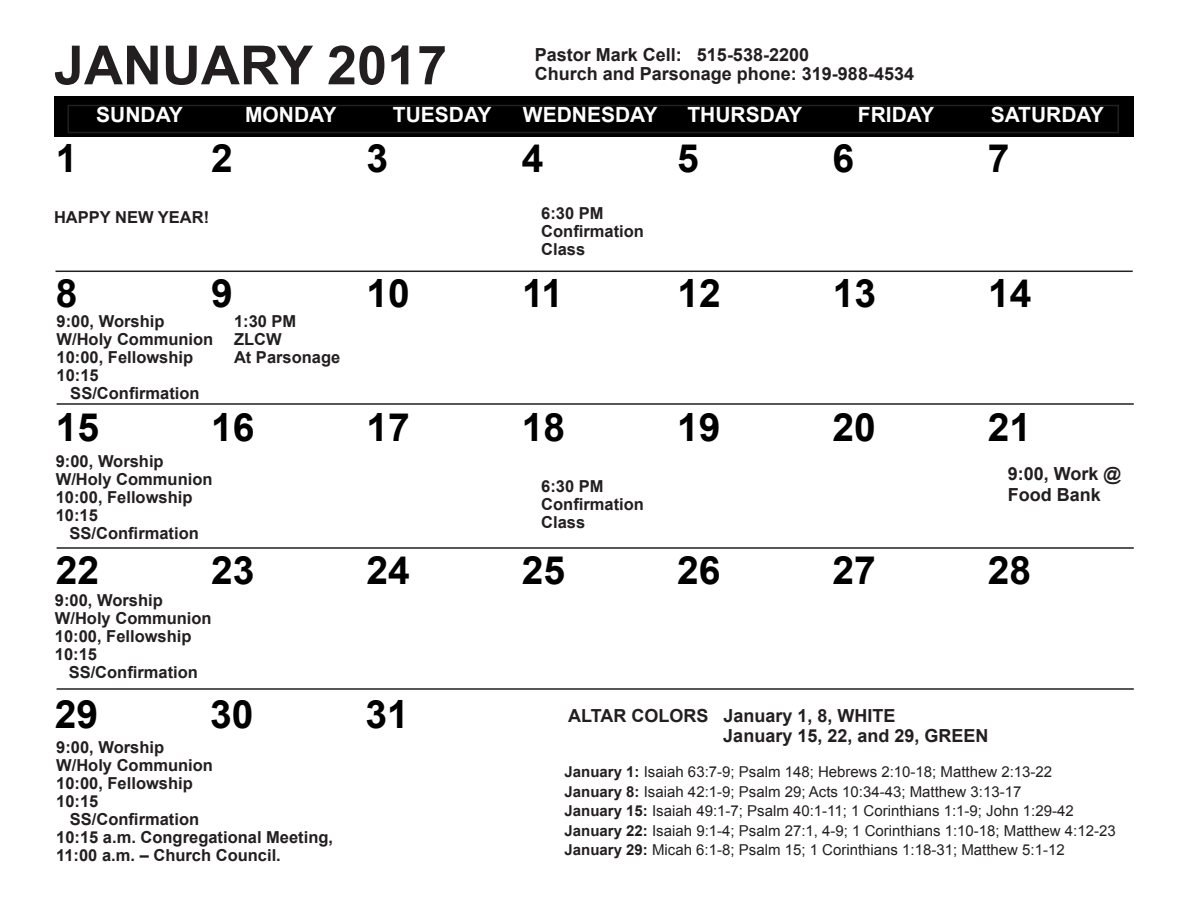
<style>
.page{position:relative;width:1188px;height:918px;background:#fff}
.page>*{position:absolute;margin:0;border:0;box-sizing:border-box;transform-origin:0 0}
.t1{font:700 54px "Arial";color:#231f20}
.t2{font:700 39px "Arial";color:#000}
.t3{font:700 21px "Arial";color:#fffeff}
.t4{font:700 18px/21px "Arial";color:#231f20}
.t5{font:700 16.5px/18px "Arial";color:#231f20}
.t6{font:15px "Arial";color:#231f20}
.s1{font-weight:700}
</style>
<div class="page">
<div style="left:54px;top:96px;width:1080px;height:40px;background:#010000"></div>
<div style="left:68px;top:105px;width:1051px;height:28px;border:2px solid #231f20"></div>
<hr style="left:56px;top:271px;width:1077px;height:1px;background:#231f20">
<hr style="left:57px;top:403px;width:1077px;height:2px;background:#231f20">
<hr style="left:57px;top:547px;width:1077px;height:2px;background:#231f20">
<hr style="left:57px;top:688px;width:1077px;height:2px;background:#231f20">
<p class="t1" style="left:54px;top:30px;width:395px">JANUARY 2017</p>
<p class="t4" style="left:535px;top:44px;width:276px">Pastor Mark Cell: 515-538-2200</p>
<p class="t4" style="left:535px;top:64px;width:381px">Church and Parsonage phone: 319-988-4534</p>
<p class="t3" style="left:96px;top:100px;width:88px">SUNDAY</p>
<p class="t3" style="left:245px;top:100px;width:93px">MONDAY</p>
<p class="t3" style="left:393px;top:100px;width:100px">TUESDAY</p>
<p class="t3" style="left:523px;top:100px;width:136px">WEDNESDAY</p>
<p class="t3" style="left:687px;top:100px;width:116px">THURSDAY</p>
<p class="t3" style="left:858px;top:100px;width:78px">FRIDAY</p>
<p class="t3" style="left:991px;top:100px;width:115px">SATURDAY</p>
<p class="t2" style="left:56px;top:133px;width:23px">1</p>
<p class="t2" style="left:211px;top:133px;width:23px">2</p>
<p class="t2" style="left:367px;top:133px;width:23px">3</p>
<p class="t2" style="left:522px;top:133px;width:23px">4</p>
<p class="t2" style="left:677px;top:133px;width:23px">5</p>
<p class="t2" style="left:833px;top:133px;width:23px">6</p>
<p class="t2" style="left:988px;top:133px;width:23px">7</p>
<p class="t5" style="left:54px;top:209px;width:157px">HAPPY NEW YEAR!</p>
<p class="t5" style="left:541px;top:205px;width:64px">6:30 PM</p>
<p class="t5" style="left:541px;top:223px;width:104px">Confirmation</p>
<p class="t5" style="left:541px;top:241px;width:46px">Class</p>
<p class="t2" style="left:56px;top:268px;width:23px">8</p>
<p class="t2" style="left:211px;top:268px;width:23px">9</p>
<p class="t2" style="left:367px;top:268px;width:45px">10</p>
<p class="t2" style="left:522px;top:268px;width:43px">11</p>
<p class="t2" style="left:677px;top:268px;width:45px">12</p>
<p class="t2" style="left:833px;top:268px;width:45px">13</p>
<p class="t2" style="left:988px;top:268px;width:45px">14</p>
<p class="t5" style="left:57px;top:312px;width:109px">9:00, Worship</p>
<p class="t5" style="left:57px;top:330px;width:158px">W/Holy Communion</p>
<p class="t5" style="left:57px;top:348px;width:138px">10:00, Fellowship</p>
<p class="t5" style="left:57px;top:366px;width:44px">10:15</p>
<p class="t5" style="left:70px;top:384px;width:131px">SS/Confirmation</p>
<p class="t5" style="left:234px;top:313px;width:64px">1:30 PM</p>
<p class="t5" style="left:234px;top:331px;width:49px">ZLCW</p>
<p class="t5" style="left:234px;top:349px;width:108px">At Parsonage</p>
<p class="t2" style="left:56px;top:402px;width:45px">15</p>
<p class="t2" style="left:211px;top:402px;width:45px">16</p>
<p class="t2" style="left:367px;top:402px;width:45px">17</p>
<p class="t2" style="left:522px;top:402px;width:45px">18</p>
<p class="t2" style="left:677px;top:402px;width:45px">19</p>
<p class="t2" style="left:833px;top:402px;width:45px">20</p>
<p class="t2" style="left:988px;top:402px;width:45px">21</p>
<p class="t5" style="left:56px;top:452px;width:109px">9:00, Worship</p>
<p class="t5" style="left:56px;top:470px;width:158px">W/Holy Communion</p>
<p class="t5" style="left:56px;top:488px;width:138px">10:00, Fellowship</p>
<p class="t5" style="left:56px;top:506px;width:44px">10:15</p>
<p class="t5" style="left:70px;top:524px;width:131px">SS/Confirmation</p>
<p class="t5" style="left:541px;top:478px;width:64px">6:30 PM</p>
<p class="t5" style="left:541px;top:496px;width:104px">Confirmation</p>
<p class="t5" style="left:541px;top:514px;width:46px">Class</p>
<p class="t4" style="left:1008px;top:464px;width:115px">9:00, Work @<br>Food Bank</p>
<p class="t2" style="left:56px;top:545px;width:45px">22</p>
<p class="t2" style="left:211px;top:545px;width:45px">23</p>
<p class="t2" style="left:367px;top:545px;width:45px">24</p>
<p class="t2" style="left:522px;top:545px;width:45px">25</p>
<p class="t2" style="left:677px;top:545px;width:45px">26</p>
<p class="t2" style="left:833px;top:545px;width:45px">27</p>
<p class="t2" style="left:988px;top:545px;width:45px">28</p>
<p class="t5" style="left:55px;top:592px;width:109px">9:00, Worship</p>
<p class="t5" style="left:55px;top:610px;width:158px">W/Holy Communion</p>
<p class="t5" style="left:55px;top:628px;width:138px">10:00, Fellowship</p>
<p class="t5" style="left:55px;top:646px;width:44px">10:15</p>
<p class="t5" style="left:69px;top:664px;width:131px">SS/Confirmation</p>
<p class="t2" style="left:55px;top:689px;width:45px">29</p>
<p class="t2" style="left:210px;top:689px;width:45px">30</p>
<p class="t2" style="left:366px;top:689px;width:45px">31</p>
<p class="t5" style="left:56px;top:739px;width:109px">9:00, Worship</p>
<p class="t5" style="left:56px;top:757px;width:158px">W/Holy Communion</p>
<p class="t5" style="left:56px;top:775px;width:138px">10:00, Fellowship</p>
<p class="t5" style="left:56px;top:793px;width:44px">10:15</p>
<p class="t5" style="left:70px;top:811px;width:131px">SS/Confirmation</p>
<p class="t5" style="left:56px;top:829px;width:278px">10:15 a.m. Congregational Meeting,<br>11:00 a.m. – Church Council.</p>
<p class="t4" style="left:568px;top:706px;width:329px">ALTAR COLORS January 1, 8, WHITE</p>
<p class="t4" style="left:723px;top:726px;width:267px">January 15, 22, and 29, GREEN</p>
<p class="t6" style="left:565px;top:762px;width:489px"><span class="s1">January 1:</span> Isaiah 63:7-9; Psalm 148; Hebrews 2:10-18; Matthew 2:13-22</p>
<p class="t6" style="left:565px;top:782px;width:458px"><span class="s1">January 8:</span> Isaiah 42:1-9; Psalm 29; Acts 10:34-43; Matthew 3:13-17</p>
<p class="t6" style="left:565px;top:801px;width:511px"><span class="s1">January 15:</span> Isaiah 49:1-7; Psalm 40:1-11; 1 Corinthians 1:1-9; John 1:29-42</p>
<p class="t6" style="left:565px;top:821px;width:553px"><span class="s1">January 22:</span> Isaiah 9:1-4; Psalm 27:1, 4-9; 1 Corinthians 1:10-18; Matthew 4:12-23</p>
<p class="t6" style="left:565px;top:840px;width:502px"><span class="s1">January 29:</span> Micah 6:1-8; Psalm 15; 1 Corinthians 1:18-31; Matthew 5:1-12</p>
</div>
